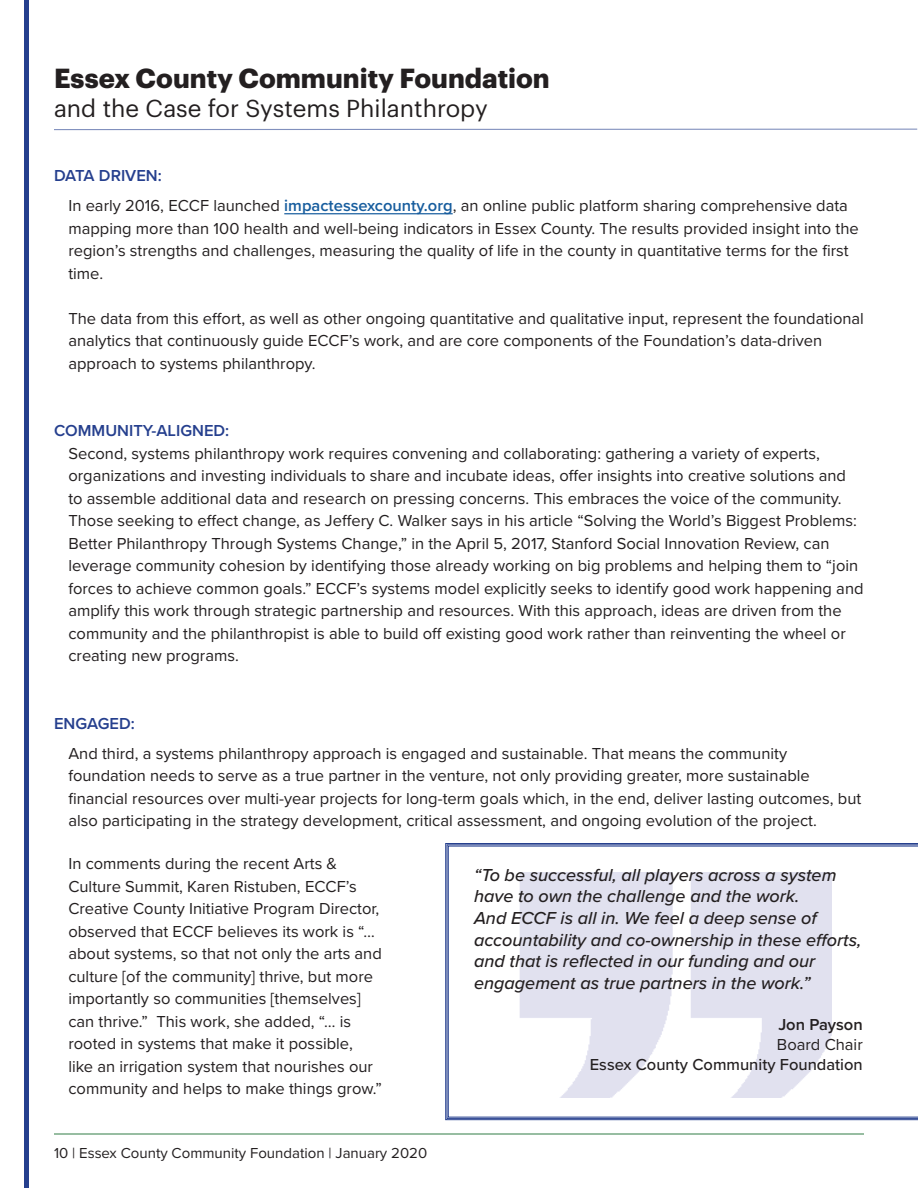
<style>
.page{position:relative;width:918px;height:1188px;background:#fff}
.page>*{position:absolute;margin:0;border:0;box-sizing:border-box;transform-origin:0 0}
.t1{font:700 27px "Graphik";color:#231f20}
.t2{font:24px "Graphik";color:#231f20}
.t3{font:italic 500 18px/21.6px "Proxima Nova";color:#231f20}
.t4{font:16.5px/22.5px "Proxima Nova";color:#231f20}
.t5{font:600 16.5px "Proxima Nova";color:#253f8e}
.t6{font:500 16.5px "Proxima Nova";color:#231f20}
.t7{font:600 16.5px "Proxima Nova";color:#231f20}
.t8{font:15px "Proxima Nova";color:#231f20}
.s1{font-weight:600;color:#175d9e}
</style>
<div class="page">
<svg style="left:448px;top:846px;width:470px;height:271px"></svg>
<hr style="left:284px;top:213px;width:169px;height:1px;background:#175d9e">
<svg style="left:54px;top:128px;width:864px;height:3px"></svg>
<hr style="left:54px;top:1133px;width:810px;height:2px;background:#106827">
<hr style="left:24px;top:0;width:4px;height:1188px;background:#253f8e">
<p class="t1" style="left:54px;top:57px;width:497px">Essex County Community Foundation</p>
<p class="t2" style="left:54px;top:90px;width:435px">and the Case for Systems Philanthropy</p>
<p class="t5" style="left:54px;top:164px;width:109px">DATA DRIVEN:</p>
<p class="t4" style="left:68px;top:194px;width:792px">In early 2016, ECCF launched <span class="s1">impactessexcounty.org</span>, an online public platform sharing comprehensive data mapping more than 100 health and well-being indicators in Essex County. The results provided insight into the region’s strengths and challenges, measuring the quality of life in the county in quantitative terms for the first time.</p>
<p class="t4" style="left:68px;top:306px;width:797px">The data from this effort, as well as other ongoing quantitative and qualitative input, represent the foundational analytics that continuously guide ECCF’s work, and are core components of the Foundation’s data-driven approach to systems philanthropy.</p>
<p class="t5" style="left:54px;top:419px;width:177px">COMMUNITY-ALIGNED:</p>
<p class="t4" style="left:68px;top:441px;width:797px">Second, systems philanthropy work requires convening and collaborating: gathering a variety of experts, organizations and investing individuals to share and incubate ideas, offer insights into creative solutions and to assemble additional data and research on pressing concerns. This embraces the voice of the community.<br>Those seeking to effect change, as Jeffery C. Walker says in his article “Solving the World’s Biggest Problems:<br>Better Philanthropy Through Systems Change,” in the April 5, 2017, Stanford Social Innovation Review, can leverage community cohesion by identifying those already working on big problems and helping them to “join forces to achieve common goals.” ECCF’s systems model explicitly seeks to identify good work happening and amplify this work through strategic partnership and resources. With this approach, ideas are driven from the community and the philanthropist is able to build off existing good work rather than reinventing the wheel or creating new programs.</p>
<p class="t5" style="left:54px;top:711px;width:82px">ENGAGED:</p>
<p class="t4" style="left:68px;top:741px;width:794px">And third, a systems philanthropy approach is engaged and sustainable. That means the community foundation needs to serve as a true partner in the venture, not only providing greater, more sustainable financial resources over multi-year projects for long-term goals which, in the end, deliver lasting outcomes, but also participating in the strategy development, critical assessment, and ongoing evolution of the project.</p>
<p class="t4" style="left:68px;top:852px;width:315px">In comments during the recent Arts &amp; Culture Summit, Karen Ristuben, ECCF’s Creative County Initiative Program Director, observed that ECCF believes its work is “… about systems, so that not only the arts and culture [of the community] thrive, but more importantly so communities [themselves] can thrive.” This work, she added, “… is rooted in systems that make it possible,<br>like an irrigation system that nourishes our community and helps to make things grow.”</p>
<p class="t3" style="left:474px;top:863px;width:389px">“To be successful, all players across a system have to own the challenge and the work.<br>And ECCF is all in. We feel a deep sense of accountability and co-ownership in these efforts, and that is reflected in our funding and our engagement as true partners in the work.”</p>
<p class="t7" style="left:778px;top:1012px;width:86px">Jon Payson</p>
<p class="t4" style="left:777px;top:1033px;width:87px">Board Chair</p>
<p class="t6" style="left:590px;top:1052px;width:274px">Essex County Community Foundation</p>
<p class="t8" style="left:54px;top:1141px;width:375px">10 | Essex County Community Foundation | January 2020</p>
</div>
